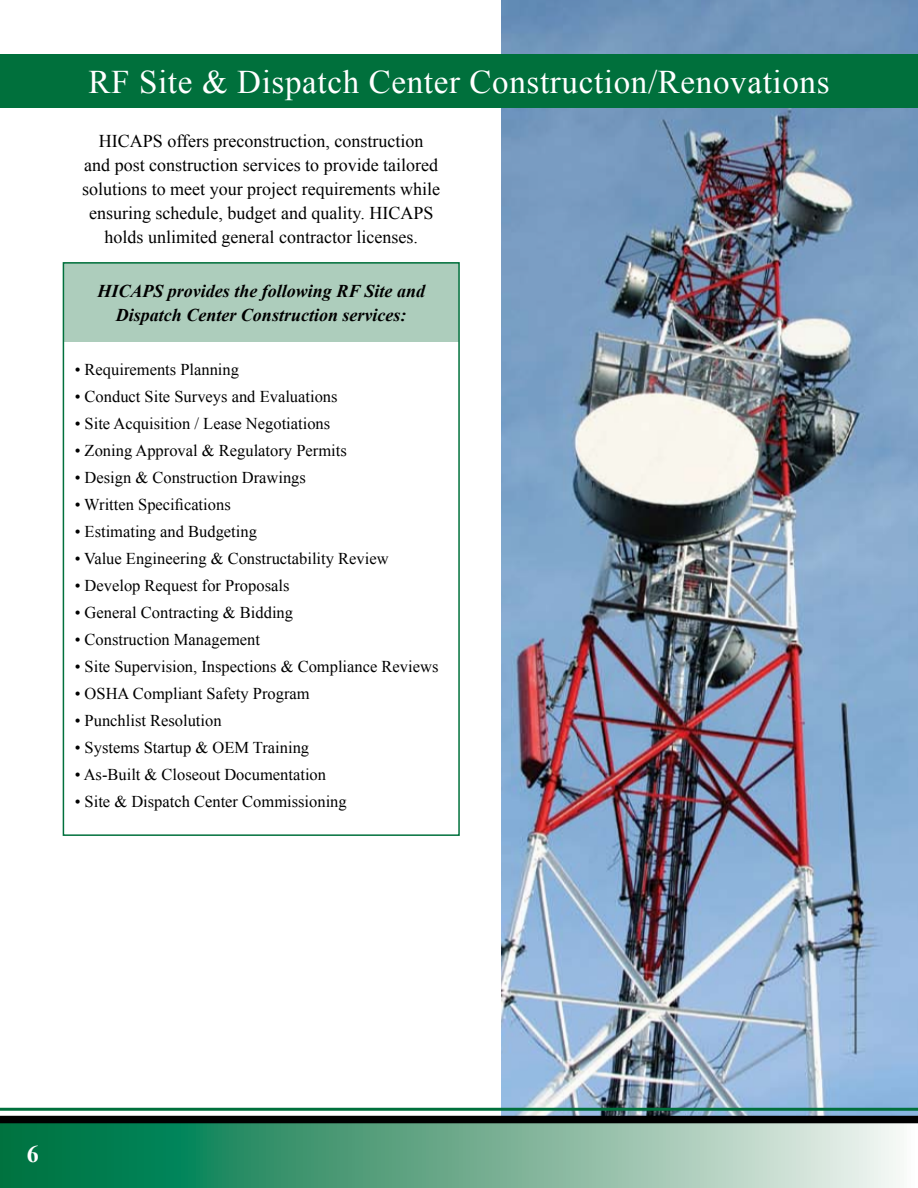
<style>
.page{position:relative;width:918px;height:1188px;background:#fff}
.page>*{position:absolute;margin:0;border:0;box-sizing:border-box;transform-origin:0 0}
.t1{font:33px "Times New Roman";letter-spacing:.02em;color:#fff}
.t2{font:700 24px "Times New Roman";color:#fff}
.t3{font:18px/24px "Times New Roman";color:#000;text-align:center}
.t4{font:italic 700 18px/24px "Times New Roman";color:#000;text-align:center}
.t5{font:16.5px "Times New Roman";color:#000}
</style>
<div class="page">
<img style="left:501px;top:0;width:417px;height:1116px">
<svg style="left:0;top:1123px;width:918px;height:65px;background:#6bad90"></svg>
<hr style="left:0;top:1108px;width:918px;height:3px;background:#00703c">
<div style="left:0;top:1116px;width:918px;height:7px;background:#000"></div>
<div style="left:0;top:54px;width:918px;height:54px;background:#00703c"></div>
<div style="left:63px;top:263px;width:396px;height:79px;background:#adcdbc"></div>
<div style="left:63px;top:262px;width:397px;height:574px;border:2px solid #00703c"></div>
<h1 class="t1" style="left:89px;top:63px;width:742px">RF Site &amp; Dispatch Center Construction/Renovations</h1>
<p class="t3" style="left:82px;top:129px;width:359px">HICAPS offers preconstruction, construction<br>and post construction services to provide tailored solutions to meet your project requirements while ensuring schedule, budget and quality. HICAPS holds unlimited general contractor licenses.</p>
<p class="t4" style="left:97px;top:279px;width:329px">HICAPS provides the following RF Site and<br>Dispatch Center Construction services:</p>
<p class="t5" style="left:75px;top:360px;width:166px">• Requirements Planning</p>
<p class="t5" style="left:75px;top:387px;width:264px">• Conduct Site Surveys and Evaluations</p>
<p class="t5" style="left:75px;top:414px;width:257px">• Site Acquisition / Lease Negotiations</p>
<p class="t5" style="left:75px;top:441px;width:274px">• Zoning Approval &amp; Regulatory Permits</p>
<p class="t5" style="left:75px;top:468px;width:233px">• Design &amp; Construction Drawings</p>
<p class="t5" style="left:75px;top:495px;width:158px">• Written Specifications</p>
<p class="t5" style="left:75px;top:522px;width:184px">• Estimating and Budgeting</p>
<p class="t5" style="left:75px;top:549px;width:315px">• Value Engineering &amp; Constructability Review</p>
<p class="t5" style="left:75px;top:576px;width:216px">• Develop Request for Proposals</p>
<p class="t5" style="left:75px;top:603px;width:220px">• General Contracting &amp; Bidding</p>
<p class="t5" style="left:75px;top:630px;width:187px">• Construction Management</p>
<p class="t5" style="left:75px;top:657px;width:365px">• Site Supervision, Inspections &amp; Compliance Reviews</p>
<p class="t5" style="left:75px;top:684px;width:236px">• OSHA Compliant Safety Program</p>
<p class="t5" style="left:75px;top:711px;width:148px">• Punchlist Resolution</p>
<p class="t5" style="left:75px;top:738px;width:236px">• Systems Startup &amp; OEM Training</p>
<p class="t5" style="left:75px;top:765px;width:253px">• As-Built &amp; Closeout Documentation</p>
<p class="t5" style="left:75px;top:792px;width:274px">• Site &amp; Dispatch Center Commissioning</p>
<h2 class="t2" style="left:27px;top:1141px;width:13px">6</h2>
</div>
